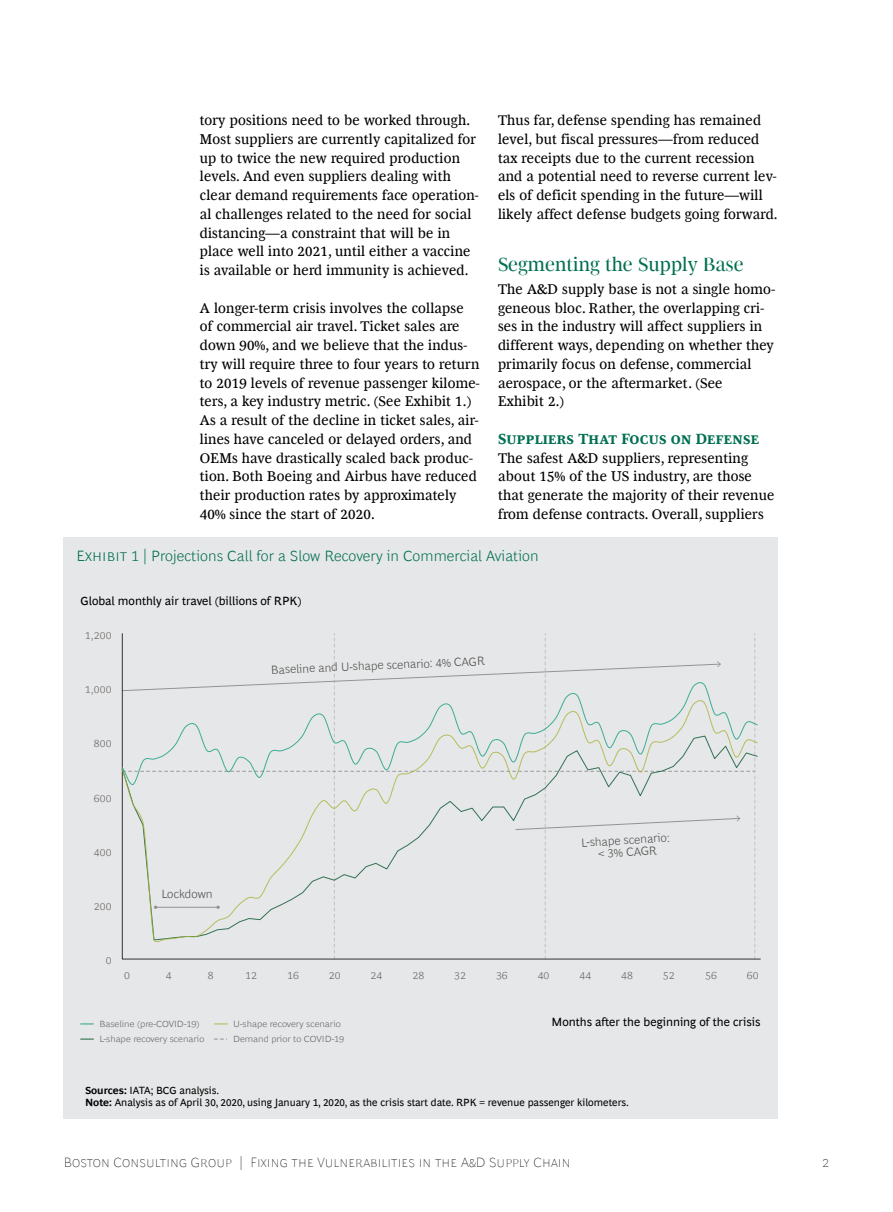
<style>
.page{position:relative;width:893px;height:1212px;background:#fff}
.page>*{position:absolute;margin:0;border:0;box-sizing:border-box;transform-origin:0 0}
.t1{font:19.5px "Henderson BCG Serif Head";letter-spacing:.005em;color:#006f51}
.t2{font:300 15px "Henderson BCG Sans";letter-spacing:.005em;color:#006f51}
.t3{font:700 15px "Henderson BCG Serif";letter-spacing:.015em;color:#006f51}
.t4{font:14.25px/18.8px "Henderson BCG Serif";letter-spacing:.015em;color:#000}
.t5{font:100 13.5px "Henderson BCG Sans";letter-spacing:.01em;color:#000}
.t6{font:12px "Henderson BCG Sans";color:#000}
.t7{font:300 12px/12px "Henderson BCG Sans";color:#4f4d4c;text-align:center}
.t8{font:10.5px/12.8px "Henderson BCG Sans";color:#000}
.t9{font:300 10.5px "Henderson BCG Sans";letter-spacing:.015em;color:#696564;scale:1.07 1}
.t10{font:300 9px "Henderson BCG Sans";color:#696564;scale:1.07 1}
.s1{font-weight:700}
</style>
<div class="page">
<div style="left:64px;top:538px;width:714px;height:581px;background:#e6e7e8"></div>
<svg style="left:81px;top:1023px;width:12px;height:1px"></svg>
<svg style="left:214px;top:1023px;width:13px;height:1px"></svg>
<svg style="left:81px;top:1038px;width:12px;height:2px"></svg>
<svg style="left:121px;top:634px;width:634px;height:325px"></svg>
<svg style="left:122px;top:786px;width:634px;height:156px"></svg>
<svg style="left:121px;top:681px;width:637px;height:105px"></svg>
<svg style="left:214px;top:1038px;width:13px;height:2px"></svg>
<p class="t4" style="left:200px;top:110px;width:280px">tory positions need to be worked through.<br>Most suppliers are currently capitalized for up to twice the new required production levels. And even suppliers dealing with clear demand requirements face operation&shy;al challenges related to the need for social distancing—a constraint that will be in place well into 2021, until either a vaccine is available or herd immunity is achieved.</p>
<p class="t4" style="left:200px;top:297px;width:281px">A longer-term crisis involves the collapse of commercial air travel. Ticket sales are down 90%, and we believe that the indus&shy;try will require three to four years to return to 2019 levels of revenue passenger kilome&shy;ters, a key industry metric. (See Exhibit 1.)<br>As a result of the decline in ticket sales, air&shy;lines have canceled or delayed orders, and OEMs have drastically scaled back produc&shy;tion. Both Boeing and Airbus have reduced their production rates by approximately 40% since the start of 2020.</p>
<p class="t4" style="left:498px;top:110px;width:281px">Thus far, defense spending has remained level, but fiscal pressures—from reduced tax receipts due to the current recession and a potential need to reverse current lev&shy;els of deficit spending in the future—will likely affect defense budgets going forward.</p>
<h1 class="t1" style="left:498px;top:250px;width:247px">Segmenting the Supply Base</h1>
<p class="t4" style="left:498px;top:278px;width:279px">The A&amp;D supply base is not a single homo&shy;geneous bloc. Rather, the overlapping cri&shy;ses in the industry will affect suppliers in different ways, depending on whether they primarily focus on defense, commercial aerospace, or the aftermarket. (See<br>Exhibit 2.)</p>
<p class="t3" style="left:498px;top:428px;width:263px">Suppliers That Focus on Defense</p>
<p class="t4" style="left:498px;top:447px;width:278px">The safest A&amp;D suppliers, representing about 15% of the US industry, are those that generate the majority of their revenue from defense contracts. Overall, suppliers</p>
<p class="t2" style="left:77px;top:545px;width:464px">Exhibit 1 | Projections Call for a Slow Recovery in Commercial Aviation</p>
<p class="t6" style="left:81px;top:592px;width:222px">Global monthly air travel (billions of RPK)</p>
<p class="t9" style="left:85px;top:628px;width:27px">1,200</p>
<p class="t9" style="left:85px;top:682px;width:27px">1,000</p>
<p class="t9" style="left:94px;top:736px;width:18px">800</p>
<p class="t9" style="left:94px;top:790px;width:18px">600</p>
<p class="t9" style="left:94px;top:844px;width:18px">400</p>
<p class="t9" style="left:94px;top:898px;width:18px">200</p>
<p class="t7" style="left:161px;top:887px;width:53px">Lockdown</p>
<p class="t7" style="left:271px;top:662px;width:216px;rotate:-2deg">Baseline and U-shape scenario: 4% CAGR</p>
<p class="t7" style="left:581px;top:835px;width:90px;rotate:-3deg">L-shape scenario: &lt; 3% CAGR</p>
<p class="t9" style="left:106px;top:952px;width:7px">0</p>
<p class="t9" style="left:124px;top:967px;width:7px">0</p>
<p class="t9" style="left:166px;top:967px;width:7px">4</p>
<p class="t9" style="left:208px;top:967px;width:7px">8</p>
<p class="t9" style="left:245px;top:967px;width:13px">12</p>
<p class="t9" style="left:287px;top:967px;width:13px">16</p>
<p class="t9" style="left:329px;top:967px;width:13px">20</p>
<p class="t9" style="left:371px;top:967px;width:13px">24</p>
<p class="t9" style="left:412px;top:967px;width:13px">28</p>
<p class="t9" style="left:454px;top:967px;width:13px">32</p>
<p class="t9" style="left:496px;top:967px;width:13px">36</p>
<p class="t9" style="left:538px;top:967px;width:13px">40</p>
<p class="t9" style="left:579px;top:967px;width:13px">44</p>
<p class="t9" style="left:621px;top:967px;width:13px">48</p>
<p class="t9" style="left:663px;top:967px;width:13px">52</p>
<p class="t9" style="left:705px;top:967px;width:13px">56</p>
<p class="t9" style="left:747px;top:967px;width:13px">60</p>
<p class="t10" style="left:99px;top:1017px;width:95px">Baseline (pre-COVID-19)</p>
<p class="t10" style="left:233px;top:1017px;width:102px">U-shape recovery scenario</p>
<p class="t10" style="left:99px;top:1032px;width:100px">L-shape recovery scenario</p>
<p class="t10" style="left:233px;top:1032px;width:105px">Demand prior to COVID-19</p>
<p class="t6" style="left:551px;top:1013px;width:210px">Months after the beginning of the crisis</p>
<p class="t8" style="left:85px;top:1083px;width:545px"><span class="s1">Sources:</span> IATA; BCG analysis.<br><span class="s1">Note:</span> Analysis as of April 30, 2020, using January 1, 2020, as the crisis start date. RPK = revenue passenger kilometers.</p>
<p class="t5" style="left:64px;top:1152px;width:508px">Boston Consulting Group | Fixing the Vulnerabilities in the A&amp;D Supply Chain</p>
<p class="t5" style="left:822px;top:1152px;width:9px">2</p>
</div>
